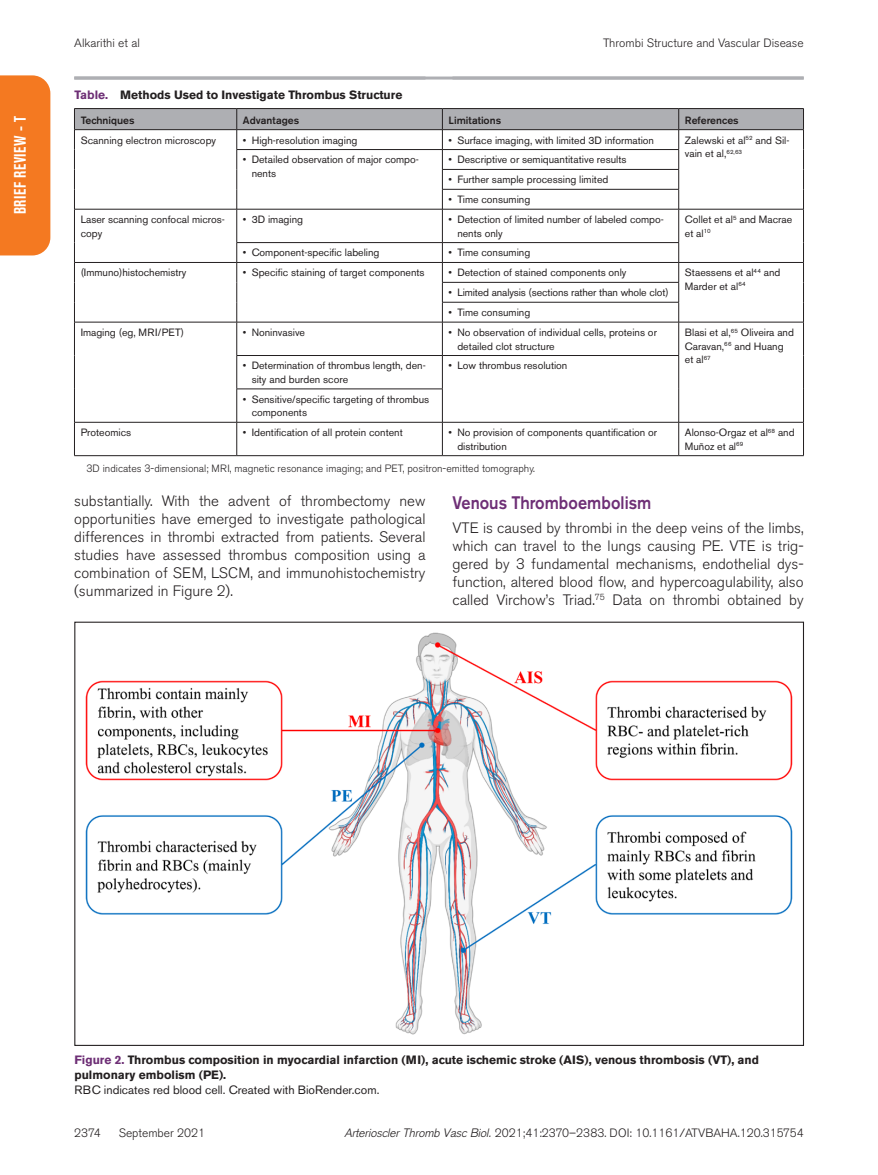
<style>
.page{position:relative;width:878px;height:1175px;background:#fff}
.page>*{position:absolute;margin:0;border:0;box-sizing:border-box;transform-origin:0 0}
.t1{font:500 18px "Akzidenz Grotesk BE";color:#6e2f76;scale:.9 1}
.t2{font:700 condensed 16.5px "Akzidenz Grotesk BE";color:#fff;scale:.9 1}
.t3{font:300 15px/18px "Akzidenz Grotesk BE";color:#231f20;text-align:justify}
.t4{font:700 12px/15px "Akzidenz Grotesk BE";color:#231f20}
.t5{font:300 12px "Akzidenz Grotesk BE";color:#231f20}
.t6{font:12px "Akzidenz Grotesk BE";color:#231f20}
.t7{font:10.5px/13.5px "Akzidenz Grotesk BE";color:#231f20}
.t8{font:300 10.5px "Akzidenz Grotesk BE";color:#231f20}
.t9{font:500 10.5px "Akzidenz Grotesk BE";color:#231f20}
.s1{color:#6e2f76}
.s2{font-family:"Akzidenz Grotesk";font-style:italic}
</style>
<div class="page">
<div style="left:0;top:75px;width:50px;height:180px;background:#f47921"></div>
<hr style="left:74px;top:76px;width:729px;height:4px;background:#b9babe">
<hr style="left:74px;top:108px;width:163px;height:1px;background:#231f20">
<hr style="left:237px;top:108px;width:205px;height:1px;background:#231f20">
<hr style="left:442px;top:108px;width:236px;height:1px;background:#231f20">
<hr style="left:678px;top:108px;width:125px;height:1px;background:#231f20">
<svg style="left:74px;top:109px;width:730px;height:100px"></svg>
<hr style="left:74px;top:209px;width:163px;height:1px;background:#231f20">
<hr style="left:74px;top:209px;width:1px;height:33px;background:#231f20">
<hr style="left:237px;top:209px;width:205px;height:1px;background:#231f20">
<hr style="left:236px;top:209px;width:1px;height:33px;background:#231f20">
<hr style="left:442px;top:209px;width:236px;height:1px;background:#231f20">
<hr style="left:442px;top:209px;width:1px;height:33px;background:#231f20">
<hr style="left:678px;top:209px;width:125px;height:1px;background:#231f20">
<hr style="left:678px;top:209px;width:1px;height:33px;background:#231f20">
<hr style="left:803px;top:209px;width:1px;height:33px;background:#231f20">
<hr style="left:236px;top:242px;width:206px;height:1px;background:#231f20">
<hr style="left:442px;top:242px;width:237px;height:1px;background:#231f20">
<hr style="left:74px;top:262px;width:163px;height:1px;background:#231f20">
<svg style="left:74px;top:242px;width:1px;height:80px"></svg>
<hr style="left:237px;top:262px;width:205px;height:1px;background:#231f20">
<svg style="left:236px;top:243px;width:1px;height:79px"></svg>
<hr style="left:442px;top:262px;width:236px;height:1px;background:#231f20">
<hr style="left:678px;top:262px;width:125px;height:1px;background:#231f20">
<svg style="left:803px;top:242px;width:1px;height:80px"></svg>
<hr style="left:442px;top:282px;width:237px;height:1px;background:#231f20">
<hr style="left:442px;top:302px;width:237px;height:1px;background:#231f20">
<svg style="left:442px;top:243px;width:1px;height:79px"></svg>
<svg style="left:678px;top:243px;width:1px;height:79px"></svg>
<hr style="left:74px;top:322px;width:163px;height:1px;background:#231f20">
<hr style="left:74px;top:322px;width:1px;height:33px;background:#231f20">
<hr style="left:74px;top:355px;width:1px;height:34px;background:#231f20">
<hr style="left:74px;top:389px;width:1px;height:33px;background:#231f20">
<hr style="left:237px;top:322px;width:205px;height:1px;background:#231f20">
<hr style="left:236px;top:322px;width:1px;height:33px;background:#231f20">
<hr style="left:442px;top:322px;width:236px;height:1px;background:#231f20">
<hr style="left:442px;top:322px;width:1px;height:33px;background:#231f20">
<hr style="left:678px;top:322px;width:125px;height:1px;background:#231f20">
<hr style="left:678px;top:322px;width:1px;height:33px;background:#231f20">
<hr style="left:803px;top:322px;width:1px;height:33px;background:#231f20">
<hr style="left:803px;top:355px;width:1px;height:34px;background:#231f20">
<hr style="left:803px;top:389px;width:1px;height:33px;background:#231f20">
<hr style="left:236px;top:355px;width:206px;height:1px;background:#231f20">
<hr style="left:236px;top:356px;width:1px;height:33px;background:#231f20">
<hr style="left:442px;top:355px;width:237px;height:1px;background:#231f20">
<hr style="left:442px;top:356px;width:1px;height:33px;background:#231f20">
<hr style="left:678px;top:356px;width:1px;height:33px;background:#231f20">
<hr style="left:678px;top:389px;width:1px;height:33px;background:#231f20">
<hr style="left:236px;top:388px;width:206px;height:1px;background:#231f20">
<hr style="left:236px;top:389px;width:1px;height:33px;background:#231f20">
<hr style="left:442px;top:389px;width:1px;height:33px;background:#231f20">
<hr style="left:74px;top:422px;width:163px;height:1px;background:#231f20">
<hr style="left:74px;top:422px;width:1px;height:33px;background:#231f20">
<hr style="left:74px;top:455px;width:163px;height:1px;background:#231f20">
<hr style="left:237px;top:422px;width:205px;height:1px;background:#231f20">
<hr style="left:236px;top:422px;width:1px;height:33px;background:#231f20">
<hr style="left:237px;top:455px;width:205px;height:1px;background:#231f20">
<hr style="left:442px;top:422px;width:236px;height:1px;background:#231f20">
<hr style="left:442px;top:422px;width:1px;height:33px;background:#231f20">
<hr style="left:442px;top:455px;width:236px;height:1px;background:#231f20">
<hr style="left:678px;top:422px;width:125px;height:1px;background:#231f20">
<hr style="left:678px;top:422px;width:1px;height:33px;background:#231f20">
<hr style="left:803px;top:422px;width:1px;height:33px;background:#231f20">
<hr style="left:678px;top:455px;width:125px;height:1px;background:#231f20">
<svg style="left:74px;top:621px;width:730px;height:425px"></svg>
<h2 class="t2" style="left:11px;top:214px;width:110px;rotate:-90deg">Brief Review - T</h2>
<p class="t5" style="left:74px;top:36px;width:67px">Alkarithi et al</p>
<p class="t5" style="left:603px;top:36px;width:202px">Thrombi Structure and Vascular Disease</p>
<p class="t4" style="left:74px;top:87px;width:329px"><span class="s1">Table.</span> Methods Used to Investigate Thrombus Structure</p>
<p class="t9" style="left:81px;top:113px;width:55px">Techniques</p>
<p class="t9" style="left:243px;top:113px;width:58px">Advantages</p>
<p class="t9" style="left:448px;top:113px;width:54px">Limitations</p>
<p class="t9" style="left:685px;top:113px;width:55px">References</p>
<p class="t7" style="left:81px;top:133px;width:137px">Scanning electron microscopy</p>
<p class="t7" style="left:243px;top:133px;width:116px">• High-resolution imaging</p>
<p class="t7" style="left:448px;top:133px;width:207px">• Surface imaging, with limited 3D information</p>
<p class="t7" style="left:685px;top:133px;width:106px">Zalewski et al<sup>52</sup> and Sil&shy;vain et al,<sup>62,63</sup></p>
<p class="t7" style="left:252px;top:153px;width:169px;text-indent:-9px">• Detailed observation of major compo&shy;nents</p>
<p class="t7" style="left:448px;top:153px;width:179px">• Descriptive or semiquantitative results</p>
<p class="t7" style="left:448px;top:173px;width:161px">• Further sample processing limited</p>
<p class="t7" style="left:448px;top:193px;width:83px">• Time consuming</p>
<p class="t7" style="left:81px;top:213px;width:146px">Laser scanning confocal micros&shy;copy</p>
<p class="t7" style="left:243px;top:213px;width:62px">• 3D imaging</p>
<p class="t7" style="left:457px;top:213px;width:208px;text-indent:-9px">• Detection of limited number of labeled compo&shy;nents only</p>
<p class="t7" style="left:685px;top:213px;width:109px">Collet et al<sup>5</sup> and Macrae et al<sup>10</sup></p>
<p class="t7" style="left:243px;top:246px;width:138px">• Component-specific labeling</p>
<p class="t7" style="left:448px;top:246px;width:83px">• Time consuming</p>
<p class="t7" style="left:81px;top:266px;width:107px">(Immuno)histochemistry</p>
<p class="t7" style="left:243px;top:266px;width:183px">• Specific staining of target components</p>
<p class="t7" style="left:448px;top:266px;width:179px">• Detection of stained components only</p>
<p class="t7" style="left:685px;top:266px;width:97px">Staessens et al<sup>44</sup> and<br>Marder et al<sup>64</sup></p>
<p class="t7" style="left:448px;top:286px;width:221px">• Limited analysis (sections rather than whole clot)</p>
<p class="t7" style="left:448px;top:306px;width:83px">• Time consuming</p>
<p class="t7" style="left:81px;top:325px;width:105px">Imaging (eg, MRI/PET)</p>
<p class="t7" style="left:243px;top:325px;width:64px">• Noninvasive</p>
<p class="t7" style="left:457px;top:325px;width:201px;text-indent:-9px">• No observation of individual cells, proteins or detailed clot structure</p>
<p class="t7" style="left:685px;top:325px;width:111px">Blasi et al,<sup>65</sup> Oliveira and<br>Caravan,<sup>66</sup> and Huang et al<sup>67</sup></p>
<p class="t7" style="left:252px;top:359px;width:175px;text-indent:-9px">• Determination of thrombus length, den&shy;sity and burden score</p>
<p class="t7" style="left:448px;top:359px;width:120px">• Low thrombus resolution</p>
<p class="t7" style="left:252px;top:392px;width:179px;text-indent:-9px">• Sensitive/specific targeting of thrombus components</p>
<p class="t7" style="left:81px;top:426px;width:52px">Proteomics</p>
<p class="t7" style="left:243px;top:426px;width:161px">• Identification of all protein content</p>
<p class="t7" style="left:457px;top:426px;width:201px;text-indent:-9px">• No provision of components quantification or distribution</p>
<p class="t7" style="left:685px;top:426px;width:111px">Alonso-Orgaz et al<sup>68</sup> and<br>Muñoz et al<sup>69</sup></p>
<p class="t8" style="left:86px;top:463px;width:450px">3D indicates 3-dimensional; MRI, magnetic resonance imaging; and PET, positron-emitted tomography.</p>
<p class="t3" style="left:74px;top:492px;width:353px">substantially. With the advent of thrombectomy new opportunities have emerged to investigate pathological differences in thrombi extracted from patients. Several studies have assessed thrombus composition using a combination of SEM, LSCM, and immunohistochemistry (summarized in Figure 2).</p>
<h1 class="t1" style="left:452px;top:492px;width:222px">Venous Thromboembolism</h1>
<p class="t3" style="left:452px;top:519px;width:353px">VTE is caused by thrombi in the deep veins of the limbs, which can travel to the lungs causing PE. VTE is trig&shy;gered by 3 fundamental mechanisms, endothelial dys&shy;function, altered blood flow, and hypercoagulability, also called Virchow’s Triad.<sup>75</sup> Data on thrombi obtained by</p>
<p class="t4" style="left:74px;top:1052px;width:686px"><span class="s1">Figure 2.</span> Thrombus composition in myocardial infarction (MI), acute ischemic stroke (AIS), venous thrombosis (VT), and pulmonary embolism (PE).</p>
<p class="t6" style="left:74px;top:1082px;width:306px">RBC indicates red blood cell. Created with BioRender.com.</p>
<p class="t5" style="left:74px;top:1126px;width:28px">2374</p>
<p class="t5" style="left:119px;top:1126px;width:88px">September 2021</p>
<p class="t5" style="left:344px;top:1126px;width:461px"><span class="s2">Arterioscler Thromb Vasc Biol.</span> 2021;41:2370–2383. DOI: 10.1161/ATVBAHA.120.315754</p>
</div>
